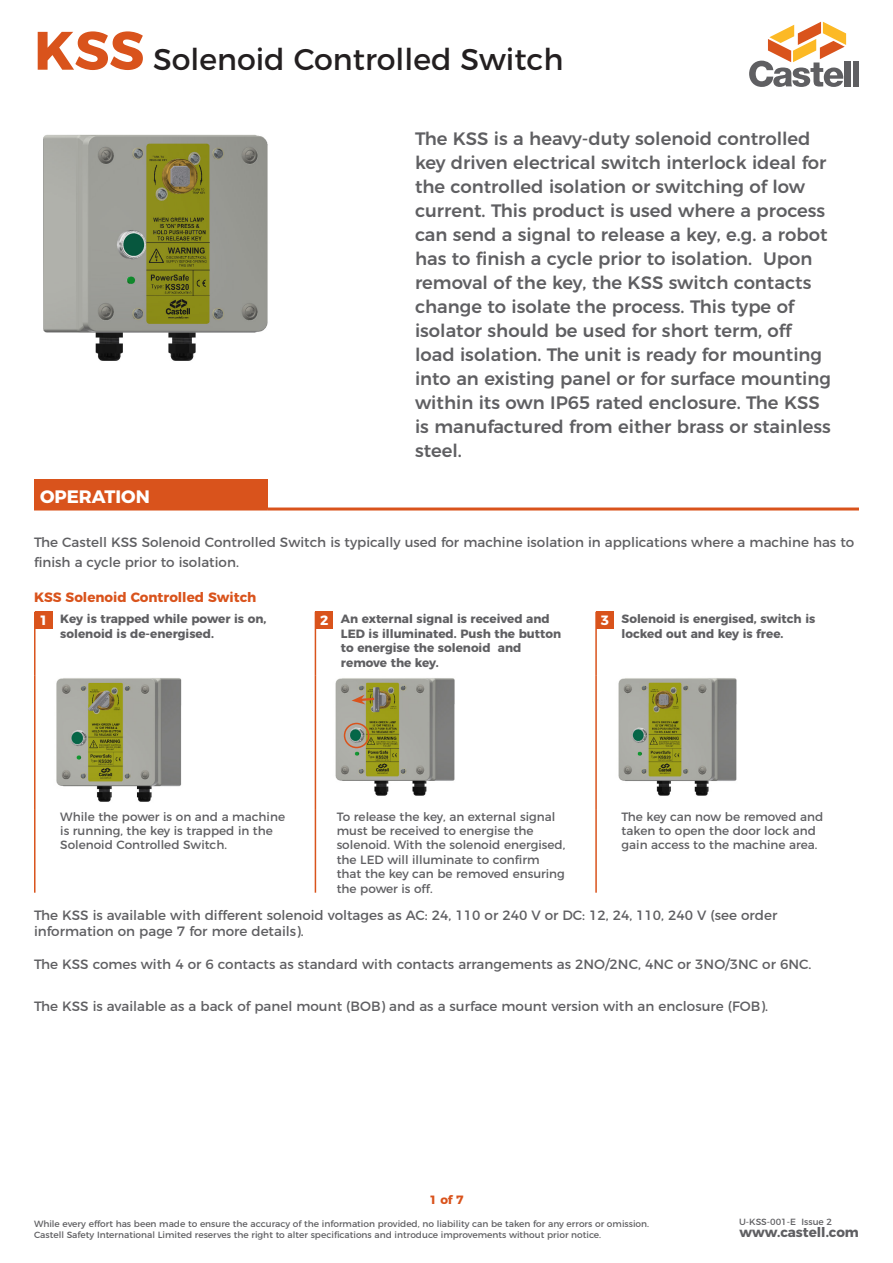
<style>
.page{position:relative;width:893px;height:1263px;background:#fff}
.page>*{position:absolute;margin:0;border:0;box-sizing:border-box;transform-origin:0 0}
.t1{font:30px "Montserrat";color:#231f20}
.Product_Description{font:500 18px/24px "Montserrat";color:#5f5f62}
.Headers{font:700 18px "Montserrat";color:#fff}
.Free_Text{font:13.5px/19.5px "Montserrat";color:#5f5f62}
.Title_Spacing{font:13.5px "Montserrat";color:#5f5f62}
.Orange_Titles{font:700 13.5px "Montserrat";color:#d9531c}
.t2{font:700 13.5px "Montserrat";color:#5f5f62}
.Square_Numbers{font:700 13.5px "Montserrat";color:#fff}
.Regular_Description{font:12px/14.4px "Montserrat";color:#5f5f62}
.Bold_Description{font:700 12px/14.4px "Montserrat";color:#5f5f62}
.t3{font:700 12px "Montserrat";color:#d9531c}
.t4{font:9px/10.8px "Montserrat";color:#5f5f62}
.s1{font-weight:700;font-size:54px;color:#d9531c}
</style>
<div class="page">
<img style="left:43px;top:134px;width:225px;height:227px">
<div style="left:34px;top:479px;width:234px;height:30px;background:#d9531c"></div>
<hr style="left:34px;top:507px;width:234px;height:3px;background:#d9531c">
<hr style="left:268px;top:507px;width:591px;height:3px;background:#d9531c">
<hr style="left:34px;top:612px;width:2px;height:63px;background:#d9531c">
<hr style="left:34px;top:675px;width:2px;height:134px;background:#d9531c">
<hr style="left:34px;top:809px;width:2px;height:84px;background:#d9531c">
<hr style="left:315px;top:612px;width:1px;height:63px;background:#d9531c">
<hr style="left:315px;top:675px;width:1px;height:134px;background:#d9531c">
<hr style="left:315px;top:809px;width:1px;height:84px;background:#d9531c">
<hr style="left:595px;top:612px;width:2px;height:63px;background:#d9531c">
<hr style="left:595px;top:675px;width:2px;height:134px;background:#d9531c">
<hr style="left:595px;top:809px;width:2px;height:84px;background:#d9531c">
<div style="left:35px;top:612px;width:17px;height:17px;background:#d9531c"></div>
<div style="left:316px;top:612px;width:17px;height:17px;background:#d9531c"></div>
<div style="left:596px;top:612px;width:17px;height:17px;background:#d9531c"></div>
<img style="left:56px;top:678px;width:126px;height:124px">
<img style="left:335px;top:678px;width:120px;height:118px">
<svg style="left:352px;top:695px;width:25px;height:9px"></svg>
<div style="left:344px;top:723px;width:25px;height:25px;border:2px solid #d9531c;border-radius:50%"></div>
<img style="left:618px;top:678px;width:119px;height:118px">
<svg style="left:749px;top:22px;width:97px;height:65px"></svg>
<div style="left:845px;top:61px;width:6px;height:25px;background:#5f5f62"></div>
<div style="left:853px;top:61px;width:6px;height:25px;background:#5f5f62"></div>
<h1 class="t1" style="left:34px;top:35px;width:531px"><span class="s1">KSS</span> Solenoid Controlled Switch</h1>
<p class="Product_Description" style="left:415px;top:125px;width:417px">The KSS is a heavy-duty solenoid controlled key driven electrical switch interlock ideal for the controlled isolation or switching of low current. This product is used where a process can send a signal to release a key, e.g. a robot has to finish a cycle prior to isolation. Upon removal of the key, the KSS switch contacts change to isolate the process. This type of isolator should be used for short term, off load isolation. The unit is ready for mounting into an existing panel or for surface mounting within its own IP65 rated enclosure. The KSS is manufactured from either brass or stainless steel.</p>
<p class="Headers" style="left:40px;top:482px;width:111px">OPERATION</p>
<p class="Free_Text" style="left:34px;top:531px;width:822px">The Castell KSS Solenoid Controlled Switch is typically used for machine isolation in applications where a machine has to finish a cycle prior to isolation.</p>
<p class="Orange_Titles" style="left:34px;top:586px;width:224px">KSS Solenoid Controlled Switch</p>
<p class="Square_Numbers" style="left:39px;top:609px;width:10px">1</p>
<p class="Bold_Description" style="left:60px;top:611px;width:208px">Key is trapped while power is on, solenoid is de-energised.</p>
<p class="Square_Numbers" style="left:320px;top:609px;width:10px">2</p>
<p class="Bold_Description" style="left:341px;top:611px;width:222px">An external signal is received and<br>LED is illuminated. Push the button to energise the solenoid and remove the key.</p>
<p class="Square_Numbers" style="left:601px;top:609px;width:10px">3</p>
<p class="Bold_Description" style="left:622px;top:611px;width:195px">Solenoid is energised, switch is locked out and key is free.</p>
<p class="Regular_Description" style="left:60px;top:808px;width:226px">While the power is on and a machine is running, the key is trapped in the<br>Solenoid Controlled Switch.</p>
<p class="Regular_Description" style="left:337px;top:808px;width:230px">To release the key, an external signal must be received to energise the solenoid. With the solenoid energised, the LED will illuminate to confirm that the key can be removed ensuring the power is off.</p>
<p class="Regular_Description" style="left:622px;top:808px;width:203px">The key can now be removed and taken to open the door lock and gain access to the machine area.</p>
<p class="Free_Text" style="left:34px;top:906px;width:745px;line-height:16.2px">The KSS is available with different solenoid voltages as AC: 24, 110 or 240 V or DC: 12, 24, 110, 240 V (see order information on page 7 for more details).</p>
<p class="Free_Text" style="left:34px;top:954px;width:779px">The KSS comes with 4 or 6 contacts as standard with contacts arrangements as 2NO/2NC, 4NC or 3NO/3NC or 6NC.</p>
<p class="Title_Spacing" style="left:34px;top:995px;width:735px">The KSS is available as a back of panel mount (BOB) and as a surface mount version with an enclosure (FOB).</p>
<p class="t3" style="left:429px;top:1190px;width:36px">1 of 7</p>
<p class="t4" style="left:739px;top:1215px;width:95px">U-KSS-001-E Issue 2</p>
<p class="t4" style="left:34px;top:1217px;width:617px">While every effort has been made to ensure the accuracy of the information provided, no liability can be taken for any errors or omission.<br>Castell Safety International Limited reserves the right to alter specifications and introduce improvements without prior notice.</p>
<p class="t2" style="left:739px;top:1221px;width:121px">www.castell.com</p>
</div>
